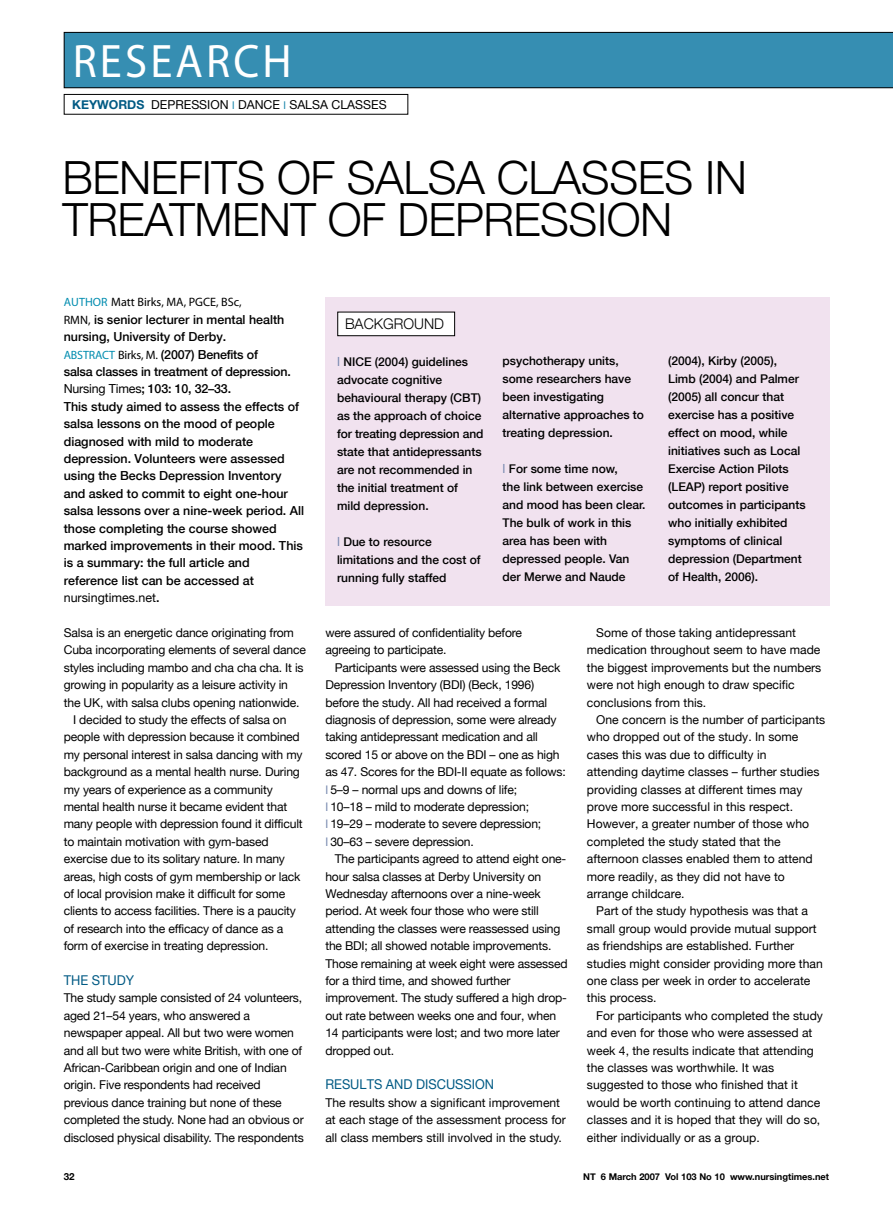
<style>
.page{position:relative;width:893px;height:1212px;background:#fff}
.page>*{position:absolute;margin:0;border:0;box-sizing:border-box;transform-origin:0 0}
.t1{font:47.1px "Myriad Pro";letter-spacing:.07em;color:#fff;scale:.95 1}
.t2{font:300 45.75px/42px "Helvetica Neue";letter-spacing:-.01em;color:#000}
.t3{font:300 14.7px "Helvetica Neue";color:#000}
.t4{font:13.5px "Helvetica Neue";color:#005a84;scale:.95 1}
.t5{font:500 12.45px/17.4px "Helvetica Neue";color:#000}
.t6{font:12.3px "Helvetica Neue";color:#000}
.t7{font:12.15px/17.4px "Helvetica Neue";letter-spacing:-.015em;color:#000}
.t8{font:12.15px "Myriad Pro";color:#000}
.t9{font:500 12px/18px "Helvetica Neue";color:#000}
.t10{font:700 9.75px "Helvetica Neue";color:#000}
.t11{font:700 9.3px "Helvetica Neue";color:#000}
.s1{font-weight:700;color:#005a84}
.s2{font-family:"Myriad Pro";font-size:10.8px;color:#1785aa}
.s3{font-size:12px;color:#008caf}
.s4{font-family:"Myriad Pro";font-weight:400;font-size:12.15px}
.s5{font-family:"Myriad Pro";font-weight:400;font-size:12px;color:#008caf}
.s6{font-weight:400}
.s7{font-family:"Myriad Pro";font-weight:400;font-size:12.75px;color:#7587ae}
.s8{font-family:"Myriad Pro";font-size:12px;color:#7587ae}
</style>
<div class="page">
<div style="left:64px;top:32px;width:829px;height:56px;background:#368eb2"></div>
<div style="left:64px;top:94px;width:344px;height:21px;border:1px solid #000"></div>
<div style="left:325px;top:297px;width:504px;height:309px;background:#f1e2ef"></div>
<div style="left:338px;top:312px;width:117px;height:24px;background:#fff"></div>
<div style="left:337px;top:312px;width:118px;height:24px;border:1px solid #000"></div>
<h1 class="t1" style="left:73px;top:32px;width:232px">RESEARCH</h1>
<p class="t6" style="left:72px;top:97px;width:316px"><span class="s1">Keywords</span> Depression <span class="s2">L</span> Dance <span class="s2">L</span> salsa classes</p>
<h2 class="t2" style="left:63px;top:156px;width:686px">BENEFITS OF SALSA CLASSES IN<br>TREATMENT OF DEPRESSION</h2>
<p class="t8" style="left:64px;top:295px;width:179px"><span class="s3">AUTHOR</span> MATT BIRKS, MA, PGCE, BSC,</p>
<p class="t5" style="left:64px;top:310px;width:242px"><span class="s4">RMN,</span> is senior lecturer in mental health nursing, University of Derby.<br><span class="s5">ABSTRACT</span> <span class="s4">BIRKS, M.</span> (2007) Benefits of<br>salsa classes in treatment of depression.<br><span class="s6">Nursing Times</span>; 103: 10, 32–33.<br>This study aimed to assess the effects of salsa lessons on the mood of people diagnosed with mild to moderate depression. Volunteers were assessed using the Becks Depression Inventory and asked to commit to eight one-hour salsa lessons over a nine-week period. All those completing the course showed marked improvements in their mood. This is a summary: the full article and reference list can be accessed at <span class="s6">nursingtimes.net</span>.</p>
<p class="t7" style="left:64px;top:624px;width:232px">Salsa is an energetic dance originating from</p>
<p class="t7" style="left:64px;top:641px;width:244px">Cuba incorporating elements of several dance</p>
<p class="t7" style="left:64px;top:658px;width:241px">styles including mambo and cha cha cha. It is</p>
<p class="t7" style="left:64px;top:676px;width:226px">growing in popularity as a leisure activity in</p>
<p class="t7" style="left:64px;top:693px;width:237px">the UK, with salsa clubs opening nationwide.</p>
<p class="t7" style="left:73px;top:711px;width:215px">I decided to study the effects of salsa on</p>
<p class="t7" style="left:64px;top:728px;width:238px">people with depression because it combined</p>
<p class="t7" style="left:64px;top:745px;width:240px">my personal interest in salsa dancing with my</p>
<p class="t7" style="left:64px;top:763px;width:238px">background as a mental health nurse. During</p>
<p class="t7" style="left:64px;top:780px;width:211px">my years of experience as a community</p>
<p class="t7" style="left:64px;top:798px;width:225px">mental health nurse it became evident that</p>
<p class="t7" style="left:64px;top:815px;width:240px">many people with depression found it difficult</p>
<p class="t7" style="left:64px;top:832px;width:206px">to maintain motivation with gym-based</p>
<p class="t7" style="left:64px;top:850px;width:223px">exercise due to its solitary nature. I n many</p>
<p class="t7" style="left:64px;top:867px;width:238px">areas, high costs of gym membership or lack</p>
<p class="t7" style="left:64px;top:885px;width:223px">of local provision make it difficult for some</p>
<p class="t7" style="left:64px;top:902px;width:234px">clients to access facilities. There is a paucity</p>
<p class="t7" style="left:64px;top:919px;width:221px">of research into the efficacy of dance as a</p>
<p class="t7" style="left:64px;top:937px;width:206px">form of exercise in treating depression.</p>
<p class="t4" style="left:64px;top:972px;width:49px">The stud</p>
<p class="t4" style="left:126px;top:972px;width:10px">y</p>
<p class="t7" style="left:64px;top:989px;width:242px">The study sample consisted of 24 volunteers, aged 21–54 years, who answered a newspaper appeal. All but two were women and all but two were white British, with one of African-Caribbean origin and one of I ndian origin. Five respondents had received previous dance training but none of these completed the study. None had an obvious or disclosed physical disability. The respondents</p>
<p class="t3" style="left:345px;top:315px;width:100px">BACKGROUND</p>
<p class="t9" style="left:337px;top:353px;width:148px"><span class="s7">L</span> NICE (2004) guidelines advocate cognitive behavioural therapy (CBT) as the approach of choice for treating depression and state that antidepressants are not recommended in the initial treatment of mild depression.</p>
<p class="t9" style="left:337px;top:533px;width:145px"><span class="s7">L</span> Due to resource limitations and the cost of running fully staffed</p>
<p class="t9" style="left:503px;top:352px;width:143px">psychotherapy units, some researchers have been investigating alternative approaches to treating depression.</p>
<p class="t9" style="left:503px;top:460px;width:144px"><span class="s7">L</span> For some time now,<br>the link between exercise and mood has been clear.<br>The bulk of work in this area has been with depressed people. Van der Merwe and Naude</p>
<p class="t9" style="left:668px;top:352px;width:139px">(2004), Kirby (2005),<br>Limb (2004) and Palmer (2005) all concur that exercise has a positive effect on mood, while initiatives such as Local<br>Exercise Action Pilots (LEAP) report positive outcomes in participants who initially exhibited symptoms of clinical depression (Department of Health, 2006).</p>
<p class="t7" style="left:325px;top:624px;width:198px">were assured of confidentiality before agreeing to participate.</p>
<p class="t7" style="left:325px;top:658px;width:242px;text-indent:9px">Participants were assessed using the Beck Depression I nventory (BDI) (Beck, 1996) before the study. All had received a formal diagnosis of depression, some were already taking antidepressant medication and all scored 15 or above on the BDI – one as high as 47. Scores for the BDI -II equate as follows:<br><span class="s8">L</span> 5–9 – normal ups and downs of life;<br><span class="s8">L</span> 10–18 – mild to moderate depression;<br><span class="s8">L</span> 19–29 – moderate to severe depression;<br><span class="s8">L</span> 30–63 – severe depression.</p>
<p class="t7" style="left:325px;top:850px;width:244px;text-indent:9px">The participants agreed to attend eight one&shy;hour salsa classes at Derby University on Wednesday afternoons over a nine-week period. At week four those who were still attending the classes were reassessed using the BDI ; all showed notable improvements.<br>Those remaining at week eight were assessed for a third time, and showed further improvement. The study suffered a high drop&shy;out rate between weeks one and four, when 14 participants were lost; and two more later dropped out.</p>
<p class="t4" style="left:325px;top:1076px;width:179px">Resu lts and discussion</p>
<p class="t7" style="left:325px;top:1093px;width:242px">The results show a significant improvement at each stage of the assessment process for all class members still involved in the study.</p>
<p class="t7" style="left:587px;top:624px;width:236px;text-indent:9px">Some of those taking antidepressant medication throughout seem to have made the biggest improvements but the numbers were not high enough to draw specific conclusions from this.</p>
<p class="t7" style="left:587px;top:711px;width:240px;text-indent:9px">One concern is the number of participants who dropped out of the study. I n some cases this was due to difficulty in<br>attending daytime classes – further studies providing classes at different times may prove more successful in this respect.<br>H owever, a greater number of those who completed the study stated that the afternoon classes enabled them to attend more readily, as they did not have to arrange childcare.</p>
<p class="t7" style="left:587px;top:902px;width:237px;text-indent:9px">Part of the study hypothesis was that a small group would provide mutual support as friendships are established. Further studies might consider providing more than one class per week in order to accelerate this process.</p>
<p class="t7" style="left:587px;top:1006px;width:237px;text-indent:9px">For participants who completed the study and even for those who were assessed at week 4, the results indicate that attending the classes was worthwhile. It was suggested to those who finished that it would be worth continuing to attend dance classes and it is hoped that they will do so, either individually or as a group.</p>
<p class="t10" style="left:64px;top:1171px;width:12px">32</p>
<p class="t11" style="left:583px;top:1171px;width:247px">NT 6 March 2007 Vol 103 No 10 www.nursingtimes.net</p>
</div>
